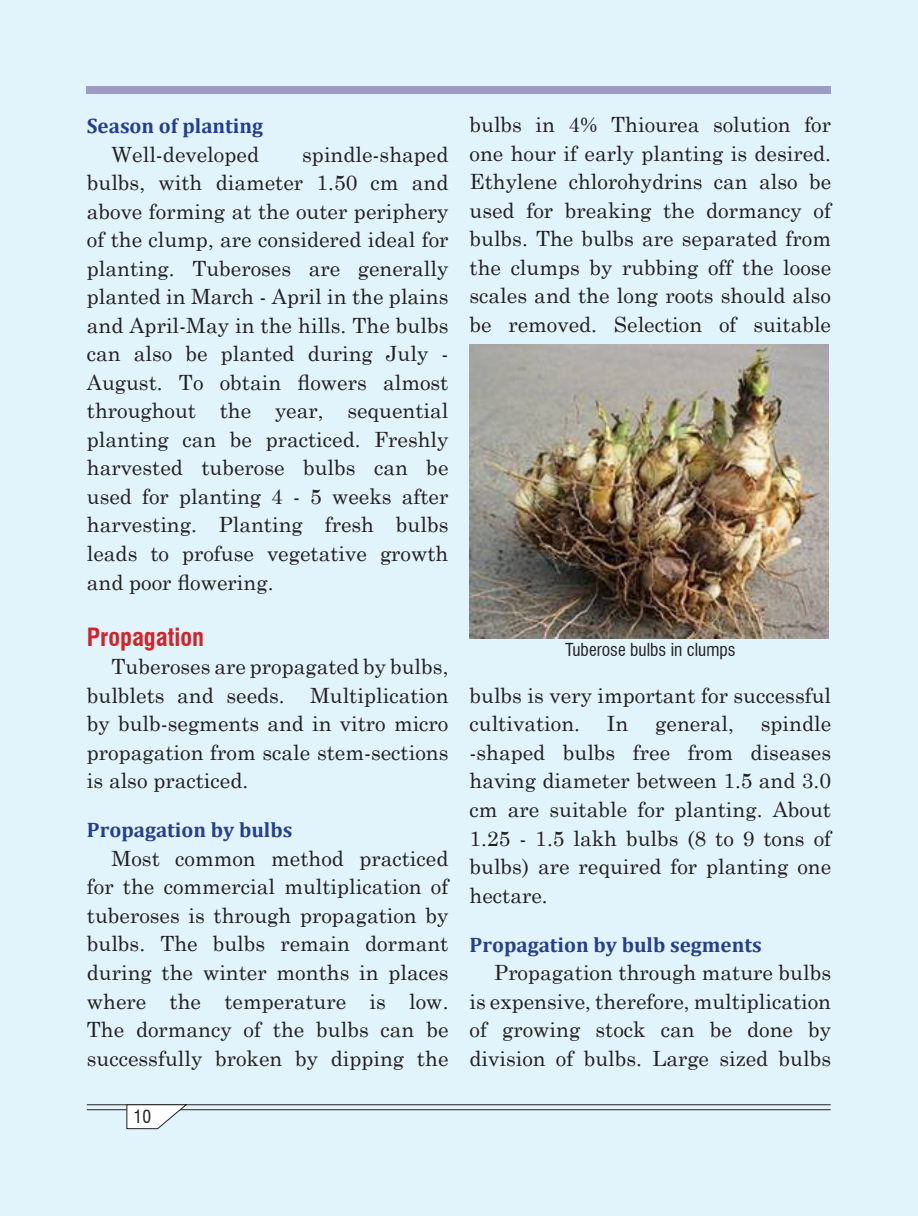
<style>
.page{position:relative;width:918px;height:1216px;background:#fff}
.page>*{position:absolute;margin:0;border:0;box-sizing:border-box;transform-origin:0 0}
.t1{font:700 condensed 24.5px "Swiss 721 BT";color:#d1232a}
.t2{font:21px/28.5px "Century Schoolbook";color:#231f20;text-align:justify}
.t3{font:700 21px "Cambria";color:#253f8e}
.t4{font:condensed 17.5px "Swiss 721 BT";color:#231f20}
</style>
<div class="page">
<div style="left:0;top:0;width:918px;height:1215px;background:#e1f4fc"></div>
<hr style="left:87px;top:1104px;width:743px;height:1px;background:#231f20">
<hr style="left:87px;top:1109px;width:743px;height:1px;background:#231f20">
<svg style="left:126px;top:1104px;width:62px;height:25px"></svg>
<div style="left:87px;top:87px;width:744px;height:7px;background:#9b9bc6"></div>
<img style="left:469px;top:344px;width:359px;height:294px">
<p class="t3" style="left:87px;top:111px;width:178px">Season of planting</p>
<p class="t2" style="left:112px;top:138px;width:149px">Well-developed</p>
<p class="t2" style="left:87px;top:138px;width:363px;text-indent:215px">spindle-shaped bulbs, with diameter 1.50 cm and above forming at the outer periphery of the clump, are considered ideal for planting. Tuberoses are generally planted in March - April in the plains and April-May in the hills. The bulbs can also be planted during July - August. To obtain flowers almost throughout the year, sequential planting can be practiced. Freshly harvested tuberose bulbs can be used for planting 4 - 5 weeks after harvesting. Planting fresh bulbs leads to profuse vegetative growth and poor flowering.</p>
<p class="t1" style="left:87px;top:622px;width:119px">Propagation</p>
<p class="t2" style="left:87px;top:650px;width:363px;text-indent:25px">Tuberoses are propagated by bulbs, bulblets and seeds. Multiplication by bulb-segments and in vitro micro propagation from scale stem-sections is also practiced.</p>
<p class="t3" style="left:87px;top:815px;width:207px">Propagation by bulbs</p>
<p class="t2" style="left:87px;top:842px;width:363px;text-indent:25px">Most common method practiced for the commercial multiplication of tuberoses is through propagation by bulbs. The bulbs remain dormant during the winter months in places where the temperature is low.<br>The dormancy of the bulbs can be successfully broken by dipping the</p>
<p class="t4" style="left:134px;top:1105px;width:19px">10</p>
<p class="t2" style="left:469px;top:108px;width:363px">bulbs in 4% Thiourea solution for one hour if early planting is desired.<br>Ethylene chlorohydrins can also be used for breaking the dormancy of bulbs. The bulbs are separated from the clumps by rubbing off the loose scales and the long roots should also be removed. Selection of suitable</p>
<p class="t4" style="left:565px;top:639px;width:172px">Tuberose bulbs in clumps</p>
<p class="t2" style="left:469px;top:679px;width:363px">bulbs is very important for successful cultivation.</p>
<p class="t2" style="left:469px;top:707px;width:363px;text-indent:291px">spindle -shaped bulbs free from diseases having diameter between 1.5 and 3.0 cm are suitable for planting. About 1.25 - 1.5 lakh bulbs (8 to 9 tons of bulbs) are required for planting one hectare.</p>
<p class="t3" style="left:469px;top:929px;width:294px">Propagation by bulb segments</p>
<p class="t2" style="left:469px;top:956px;width:363px;text-indent:25px">Propagation through mature bulbs is expensive, therefore, multiplication of growing stock can be done by division of bulbs. Large sized bulbs</p>
<p class="t2" style="left:607px;top:707px;width:23px">In</p>
<p class="t2" style="left:655px;top:707px;width:80px">general,</p>
</div>
